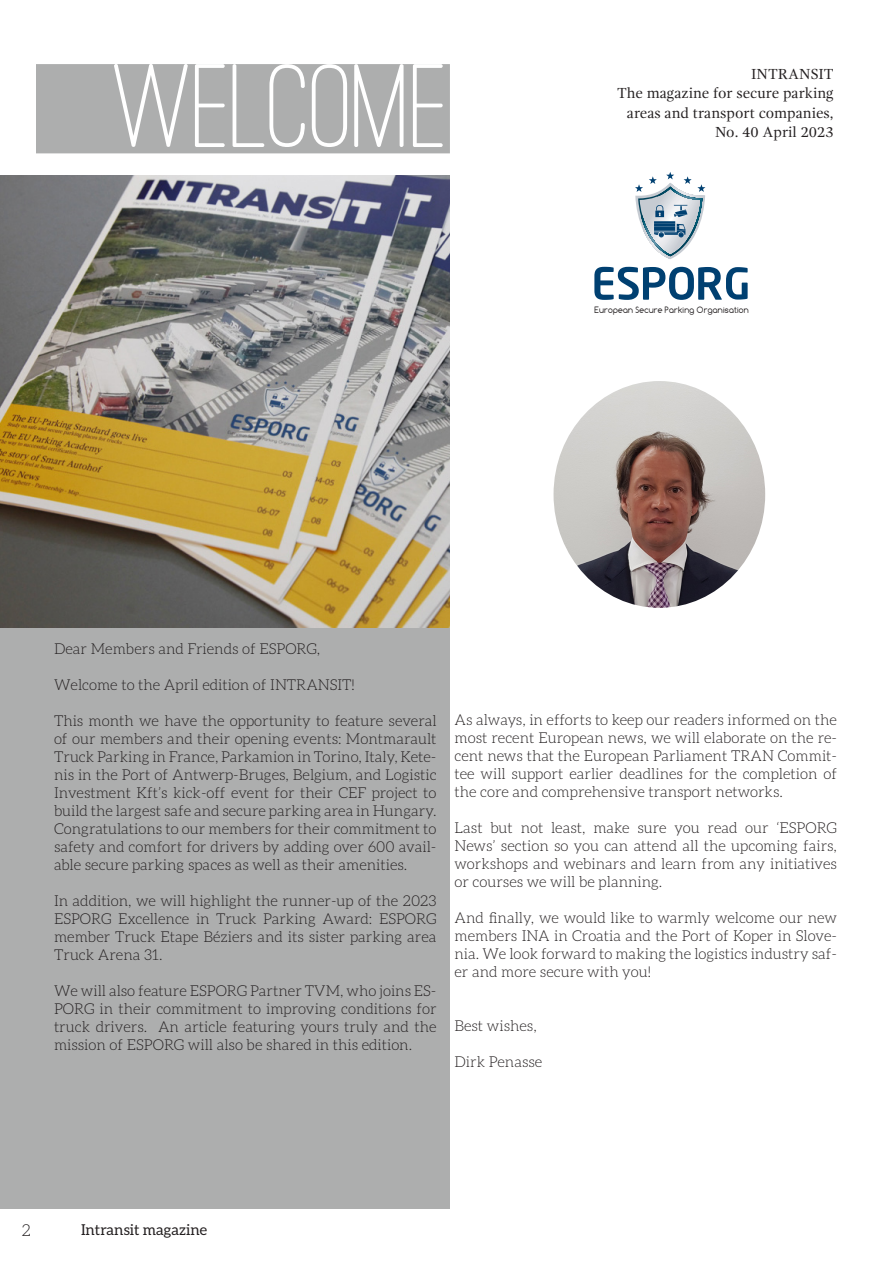
<style>
.page{position:relative;width:893px;height:1263px;background:#fff}
.page>*{position:absolute;margin:0;border:0;box-sizing:border-box;transform-origin:0 0}
.TITLE_1{font:500 123px "Ostrich Sans Rounded";color:#fff}
.t1{font:300 16.5px "Aleo";color:#231f20}
.TEXT_TITLE{font:300 15px/18px "Aleo";color:#231f20;text-align:justify}
.TEXT_TITLE-2{font:15px "Gandhi Serif";color:#231f20}
.t2{font:15px "Aleo";color:#231f20}
.t3{font:9.15px "Comfortaa";color:#231f20;scale:.95 1}
</style>
<div class="page">
<div style="left:0;top:176px;width:450px;height:1033px;background:#adaeae"></div>
<img style="left:0;top:176px;width:450px;height:451px">
<div style="left:36px;top:64px;width:414px;height:89px;background:#adaeae"></div>
<img style="left:554px;top:381px;width:211px;height:227px">
<svg style="left:594px;top:267px;width:154px;height:33px"></svg>
<svg style="left:635px;top:172px;width:70px;height:87px"></svg>
<hr style="left:892px;top:0;width:1px;height:303px;background:#253f8e">
<p class="TITLE_1" style="left:113px;top:33px;width:338px">WELCOME</p>
<p class="TEXT_TITLE-2" style="left:751px;top:65px;width:84px">INTRANSIT</p>
<p class="TEXT_TITLE-2" style="left:617px;top:85px;width:218px">The magazine for secure parking</p>
<p class="TEXT_TITLE-2" style="left:627px;top:104px;width:208px">areas and transport companies,</p>
<p class="TEXT_TITLE-2" style="left:715px;top:124px;width:120px">No. 40 April 2023</p>
<p class="t3" style="left:594px;top:305px;width:164px">European Secure Parking Organisation</p>
<p class="TEXT_TITLE" style="left:54px;top:639px;width:268px">Dear Members and Friends of ESPORG,</p>
<p class="TEXT_TITLE" style="left:54px;top:675px;width:302px">Welcome to the April edition of INTRANSIT!</p>
<p class="TEXT_TITLE" style="left:54px;top:711px;width:384px">This month we have the opportunity to feature several of our members and their opening events: Montmarault Truck Parking in France, Parkamion in Torino, Italy, Kete&shy;nis in the Port of Antwerp-Bruges, Belgium, and Logistic Investment Kft’s kick-off event for their CEF project to build the largest safe and secure parking area in Hungary.<br>Congratulations to our members for their commitment to safety and comfort for drivers by adding over 600 avail&shy;able secure parking spaces as well as their amenities.</p>
<p class="TEXT_TITLE" style="left:54px;top:891px;width:384px">In addition, we will highlight the runner-up of the 2023<br>ESPORG Excellence in Truck Parking Award: ESPORG member Truck Etape Béziers and its sister parking area Truck Arena 31.</p>
<p class="TEXT_TITLE" style="left:54px;top:981px;width:384px">We will also feature ESPORG Partner TVM, who joins ES-PORG in their commitment to improving conditions for truck drivers. An article featuring yours truly and the mission of ESPORG will also be shared in this edition.</p>
<p class="TEXT_TITLE" style="left:454px;top:710px;width:384px">As always, in efforts to keep our readers informed on the most recent European news, we will elaborate on the re&shy;cent news that the European Parliament TRAN Commit&shy;tee will support earlier deadlines for the completion of the core and comprehensive transport networks.</p>
<p class="TEXT_TITLE" style="left:454px;top:818px;width:384px">Last but not least, make sure you read our ‘ESPORG News’ section so you can attend all the upcoming fairs, workshops and webinars and learn from any initiatives or courses we will be planning.</p>
<p class="TEXT_TITLE" style="left:454px;top:908px;width:384px">And finally, we would like to warmly welcome our new members INA in Croatia and the Port of Koper in Slove&shy;nia. We look forward to making the logistics industry saf&shy;er and more secure with you!</p>
<p class="TEXT_TITLE" style="left:454px;top:1016px;width:84px">Best wishes,</p>
<p class="TEXT_TITLE" style="left:454px;top:1052px;width:89px">Dirk Penasse</p>
<p class="t1" style="left:22px;top:1221px;width:10px">2</p>
<p class="t2" style="left:81px;top:1221px;width:128px">Intransit magazine</p>
</div>
